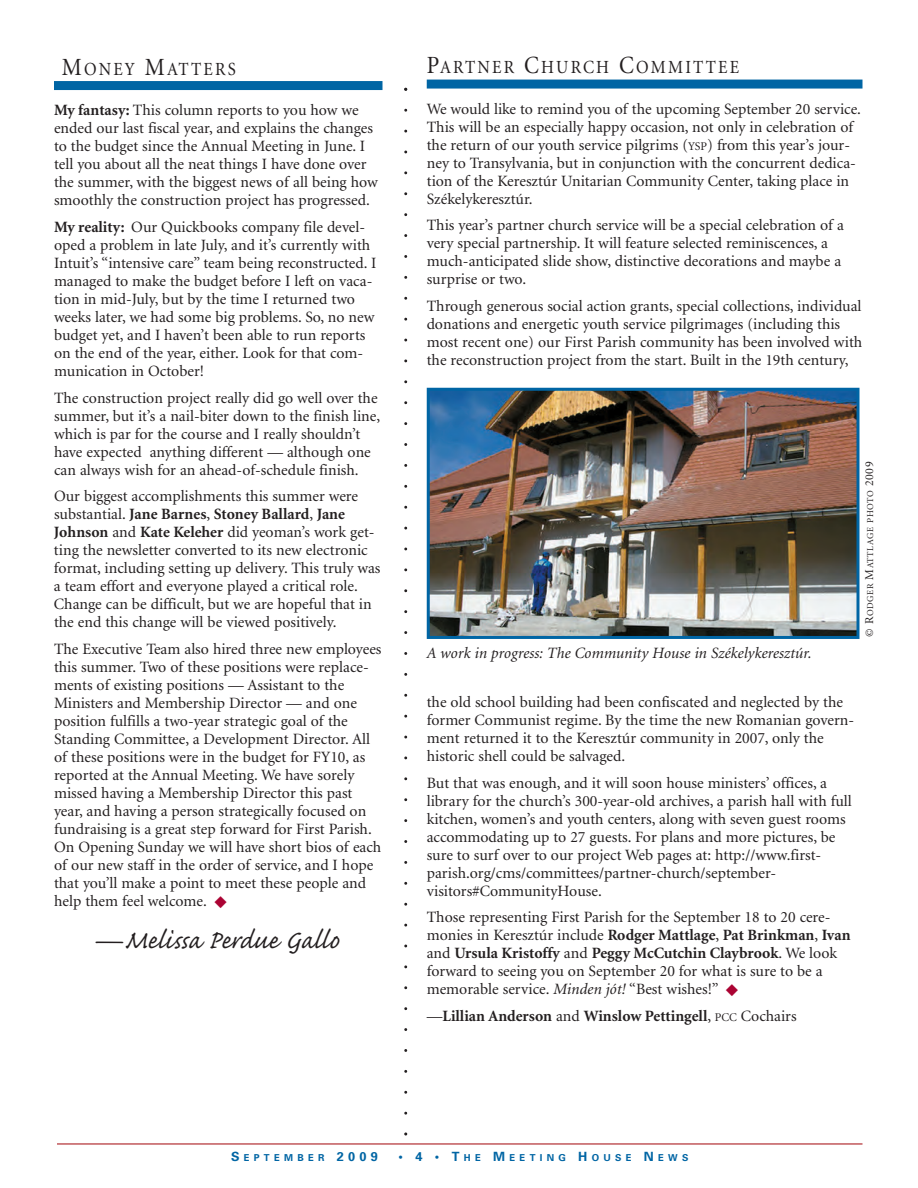
<style>
.page{position:relative;width:918px;height:1188px;background:#fff}
.page>*{position:absolute;margin:0;border:0;box-sizing:border-box;transform-origin:0 0}
.t1{font:33px "Caflisch Script";color:#231f20}
.t2{font:18.6px "Minion";letter-spacing:.13em;color:#231f20;scale:.91 1}
.t3{font:15.75px/18px "Minion";color:#231f20}
.t4{font:italic 15.75px "Minion";color:#231f20}
.t5{font:700 15.75px "Minion";color:#231f20}
.t6{font:700 9.6px "Univers";letter-spacing:.445em;color:#0065a4}
.t7{font:9px "Minion";letter-spacing:.065em;color:#231f20}
.s1{font-size:24.75px}
.s2{font-weight:700}
.s3{color:#ab0333}
.s4{font-size:11.85px}
.s5{font-size:12px}
.s6{font-style:italic}
.s7{font-weight:400}
.s8{font-weight:400;font-size:11.85px}
.s9{font-size:12.75px}
</style>
<div class="page">
<hr style="left:57px;top:1143px;width:805px;height:2px;background:#c1585c">
<svg style="left:404px;top:88px;width:3px;height:1048px"></svg>
<div style="left:427px;top:80px;width:435px;height:9px;background:#0065a4"></div>
<div style="left:54px;top:81px;width:328px;height:9px;background:#0065a4"></div>
<img style="left:431px;top:392px;width:425px;height:243px">
<div style="left:427px;top:388px;width:433px;height:251px;border:3px solid #0065a4"></div>
<p class="t2" style="left:62px;top:61px;width:193px"><span class="s1">M</span>ONEY <span class="s1">M</span>ATTERS</p>
<p class="t3" style="left:54px;top:102px;width:325px"><span class="s2">My fantasy:</span> This column reports to you how we ended our last fiscal year, and explains the changes to the budget since the Annual Meeting in June. I tell you about all the neat things I have done over the summer, with the biggest news of all being how smoothly the construction project has progressed.</p>
<p class="t3" style="left:54px;top:219px;width:324px"><span class="s2">My reality:</span> Our Quickbooks company file devel&shy;oped a problem in late July, and it’s currently with Intuit’s “intensive care” team being reconstructed. I managed to make the budget before I left on vaca&shy;tion in mid-July, but by the time I returned two weeks later, we had some big problems. So, no new budget yet, and I haven’t been able to run reports on the end of the year, either. Look for that com&shy;munication in October!</p>
<p class="t3" style="left:54px;top:390px;width:328px">The construction project really did go well over the summer, but it’s a nail-biter down to the finish line, which is par for the course and I really shouldn’t have expected anything different — although one can always wish for an ahead-of-schedule finish.</p>
<p class="t3" style="left:54px;top:488px;width:328px">Our biggest accomplishments this summer were substantial. <span class="s2">Jane Barnes</span>, <span class="s2">Stoney Ballard</span>, <span class="s2">Jane Johnson</span> and <span class="s2">Kate Keleher</span> did yeoman’s work get&shy;ting the newsletter converted to its new electronic format, including setting up delivery. This truly was a team effort and everyone played a critical role.<br>Change can be difficult, but we are hopeful that in the end this change will be viewed positively.</p>
<p class="t3" style="left:54px;top:641px;width:329px">The Executive Team also hired three new employees this summer. Two of these positions were replace&shy;ments of existing positions — Assistant to the Ministers and Membership Director — and one position fulfills a two-year strategic goal of the Standing Committee, a Development Director. All of these positions were in the budget for FY10, as reported at the Annual Meeting. We have sorely missed having a Membership Director this past year, and having a person strategically focused on fundraising is a great step forward for First Parish.<br>On Opening Sunday we will have short bios of each of our new staff in the order of service, and I hope that you’ll make a point to meet these people and help them feel welcome. <span class="s3">◆</span></p>
<h1 class="t1" style="left:92px;top:917px;width:248px">—Melissa Perdue Gallo</h1>
<p class="t2" style="left:427px;top:60px;width:345px"><span class="s1">P</span>ARTNER <span class="s1">C</span>HURCH <span class="s1">C</span>OMMITTEE</p>
<p class="t3" style="left:427px;top:101px;width:436px">We would like to remind you of the upcoming September 20 service.<br>This will be an especially happy occasion, not only in celebration of the return of our youth service pilgrims (<span class="s4">YSP</span>) from this year’s jour&shy;ney to Transylvania, but in conjunction with the concurrent dedica&shy;tion of the Keresztúr Unitarian Community Center, taking place in Székelykeresztúr.</p>
<p class="t3" style="left:427px;top:218px;width:419px">This year’s partner church service will be a special celebration of a very special partnership. It will feature selected reminiscences, a much-anticipated slide show, distinctive decorations and maybe a surprise or two.</p>
<p class="t3" style="left:427px;top:298px;width:437px">Through generous social action grants, special collections, individual donations and energetic youth service pilgrimages (including this most recent one) our First Parish community has been involved with the reconstruction project from the start. Built in the 19th century,</p>
<p class="t4" style="left:426px;top:647px;width:387px">A work in progress: The Community House in Székelykeresztúr.</p>
<p class="t7" style="left:867px;top:637px;width:177px;rotate:-90deg"><span class="s5">© R</span>ODGER <span class="s5">M</span>ATTLAGE PHOTO <span class="s5">2009</span></p>
<p class="t3" style="left:427px;top:694px;width:429px">the old school building had been confiscated and neglected by the former Communist regime. By the time the new Romanian govern&shy;ment returned it to the Keresztúr community in 2007, only the historic shell could be salvaged.</p>
<p class="t3" style="left:427px;top:775px;width:427px">But that was enough, and it will soon house ministers’ offices, a library for the church’s 300-year-old archives, a parish hall with full kitchen, women’s and youth centers, along with seven guest rooms accommodating up to 27 guests. For plans and more pictures, be sure to surf over to our project Web pages at: http://www.first&shy;parish.org/cms/committees/partner-church/september&shy;visitors#CommunityHouse.</p>
<p class="t3" style="left:427px;top:910px;width:425px">Those representing First Parish for the September 18 to 20 cere&shy;monies in Keresztúr include <span class="s2">Rodger Mattlage</span>, <span class="s2">Pat Brinkman</span>, <span class="s2">Ivan </span>and <span class="s2">Ursula Kristoffy</span> and <span class="s2">Peggy McCutchin Claybrook</span>. We look forward to seeing you on September 20 for what is sure to be a memorable service. <span class="s6">Minden jót!</span> “Best wishes!” <span class="s3">◆</span></p>
<p class="t5" style="left:427px;top:1010px;width:371px"><span class="s7">—</span>Lillian Anderson <span class="s7">and</span> Winslow Pettingell<span class="s7">,</span> <span class="s8">PCC</span> <span class="s7">Cochairs</span></p>
<p class="t6" style="left:231px;top:1154px;width:149px"><span class="s9">S</span>EPTEMBER <span class="s9">2009</span></p>
<p class="t6" style="left:399px;top:1154px;width:291px"><span class="s9">• 4 • T</span>HE <span class="s9">M</span>EETING <span class="s9">H</span>OUSE <span class="s9">N</span>EWS</p>
</div>
